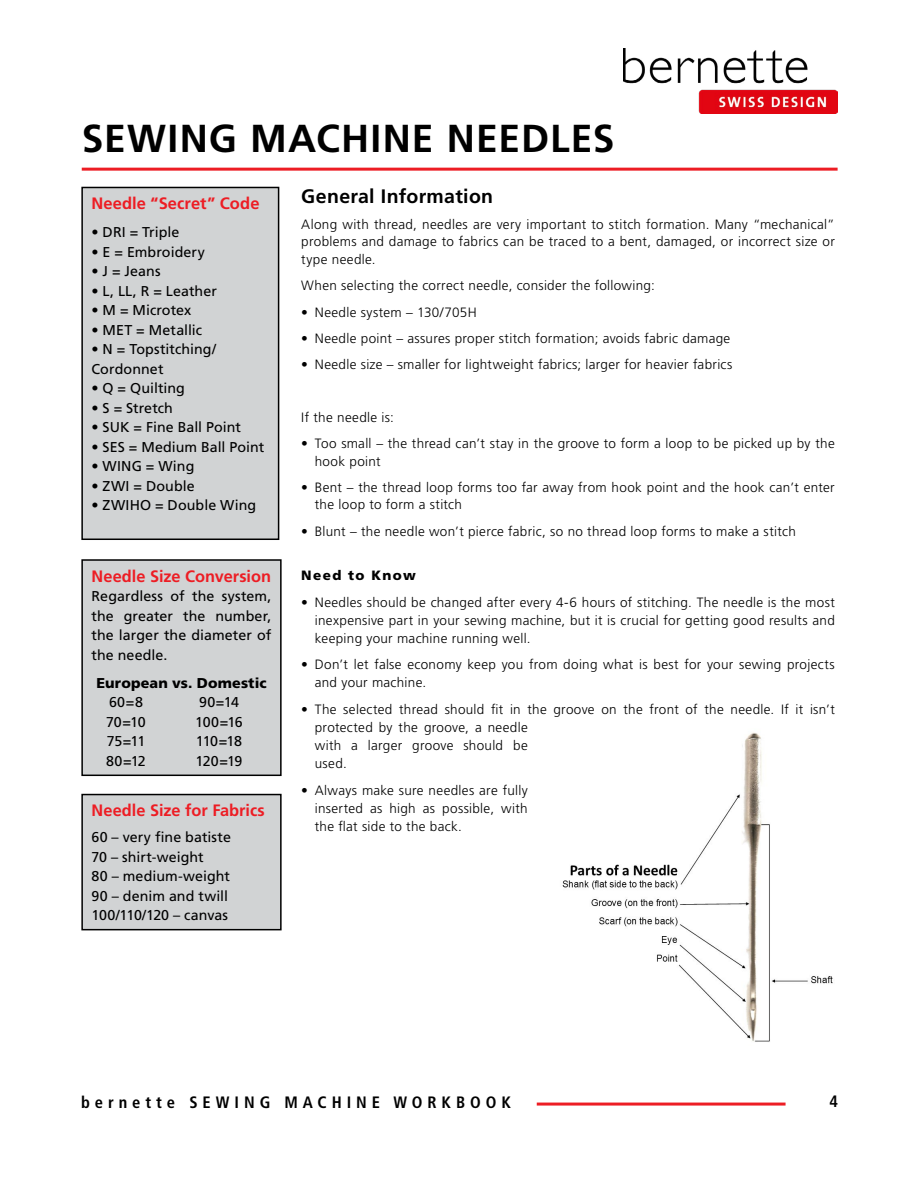
<style>
.page{position:relative;width:918px;height:1188px;background:#fff}
.page>*{position:absolute;margin:0;border:0;box-sizing:border-box;transform-origin:0 0}
.t1{font:700 39px "Frutiger LT Std";letter-spacing:.03em;color:#000}
.t2{font:700 19.5px "Frutiger LT Std";letter-spacing:.015em;color:#000}
.t3{font:700 16.5px "Frutiger LT Std";color:#ed1d24}
.t4{font:700 condensed 16.5px "Frutiger LT Std";letter-spacing:.3em;color:#000}
.t5{font:14.25px/19.5px "Frutiger LT Std";letter-spacing:.005em;color:#000}
.t6{font:900 14.25px "Frutiger LT Std";letter-spacing:.01em;color:#000}
.t7{font:300 13.5px/18px "Frutiger LT Std";letter-spacing:.025em;color:#000}
.t8{font:900 13.5px "Frutiger LT Std";letter-spacing:.1em;color:#000}
</style>
<div class="page">
<hr style="left:537px;top:1103px;width:249px;height:3px;background:#ed1d24">
<img style="left:624px;top:49px;width:214px;height:65px">
<hr style="left:82px;top:168px;width:756px;height:3px;background:#ed1d24">
<div style="left:82px;top:187px;width:197px;height:352px;background:#d1d3d4"></div>
<div style="left:81px;top:187px;width:198px;height:353px;border:2px solid #000"></div>
<div style="left:82px;top:560px;width:199px;height:215px;background:#d1d3d4"></div>
<div style="left:81px;top:559px;width:201px;height:217px;border:2px solid #000"></div>
<div style="left:82px;top:795px;width:199px;height:135px;background:#d1d3d4"></div>
<div style="left:81px;top:794px;width:201px;height:136px;border:2px solid #000"></div>
<img style="left:562px;top:732px;width:271px;height:310px">
<h1 class="t1" style="left:82px;top:116px;width:534px">SEWING MACHINE NEEDLES</h1>
<h2 class="t2" style="left:301px;top:184px;width:193px">General Information</h2>
<p class="t7" style="left:301px;top:215px;width:535px;text-align:justify">Along with thread, needles are very important to stitch formation. Many “mechanical” problems and damage to fabrics can be traced to a bent, damaged, or incorrect size or type needle.</p>
<p class="t7" style="left:301px;top:277px;width:355px">When selecting the correct needle, consider the following:</p>
<p class="t7" style="left:301px;top:303px;width:177px">• Needle system – 130/705H</p>
<p class="t7" style="left:301px;top:329px;width:431px">• Needle point – assures proper stitch formation; avoids fabric damage</p>
<p class="t7" style="left:301px;top:356px;width:433px">• Needle size – smaller for lightweight fabrics; larger for heavier fabrics</p>
<p class="t7" style="left:301px;top:408px;width:94px">If the needle is:</p>
<p class="t7" style="left:315px;top:435px;width:521px;text-indent:-14px">• Too small – the thread can’t stay in the groove to form a loop to be picked up by the hook point</p>
<p class="t7" style="left:315px;top:479px;width:521px;text-indent:-14px">• Bent – the thread loop forms too far away from hook point and the hook can’t enter the loop to form a stitch</p>
<p class="t7" style="left:301px;top:522px;width:496px">• Blunt – the needle won’t pierce fabric, so no thread loop forms to make a stitch</p>
<p class="t8" style="left:301px;top:567px;width:116px">Need to Know</p>
<p class="t7" style="left:315px;top:593px;width:522px;text-align:justify;text-indent:-14px">• Needles should be changed after every 4-6 hours of stitching. The needle is the most inexpensive part in your sewing machine, but it is crucial for getting good results and keeping your machine running well.</p>
<p class="t7" style="left:315px;top:656px;width:522px;text-indent:-14px">• Don’t let false economy keep you from doing what is best for your sewing projects and your machine.</p>
<p class="t7" style="left:315px;top:700px;width:522px;text-indent:-14px">• The selected thread should fit in the groove on the front of the needle. If it isn’t protected by the groove, a needle<br>with a larger groove should be<br>used.</p>
<p class="t7" style="left:315px;top:781px;width:214px;text-align:justify;text-indent:-14px">• Always make sure needles are fully inserted as high as possible, with the flat side to the back.</p>
<p class="t3" style="left:92px;top:194px;width:170px">Needle “Secret” Code</p>
<p class="t5" style="left:92px;top:223px;width:89px">• DRI = Triple</p>
<p class="t5" style="left:92px;top:242px;width:115px">• E = Embroidery</p>
<p class="t5" style="left:92px;top:262px;width:71px">• J = Jeans</p>
<p class="t5" style="left:92px;top:281px;width:127px">• L, LL, R = Leather</p>
<p class="t5" style="left:92px;top:301px;width:101px">• M = Microtex</p>
<p class="t5" style="left:92px;top:320px;width:112px">• MET = Metallic</p>
<p class="t5" style="left:92px;top:340px;width:126px">• N = Topstitching/<br>Cordonnet</p>
<p class="t5" style="left:92px;top:379px;width:95px">• Q = Quilting</p>
<p class="t5" style="left:92px;top:398px;width:83px">• S = Stretch</p>
<p class="t5" style="left:92px;top:418px;width:151px">• SUK = Fine Ball Point</p>
<p class="t5" style="left:92px;top:437px;width:174px">• SES = Medium Ball Point</p>
<p class="t5" style="left:92px;top:457px;width:104px">• WING = Wing</p>
<p class="t5" style="left:92px;top:476px;width:105px">• ZWI = Double</p>
<p class="t5" style="left:92px;top:496px;width:166px">• ZWIHO = Double Wing</p>
<p class="t3" style="left:92px;top:566px;width:181px">Needle Size Conversion</p>
<p class="t5" style="left:92px;top:587px;width:181px;text-align:justify">Regardless of the system, the greater the number, the larger the diameter of the needle.</p>
<p class="t6" style="left:96px;top:674px;width:172px">European vs. Domestic</p>
<p class="t5" style="left:109px;top:693px;width:35px">60=8</p>
<p class="t5" style="left:199px;top:693px;width:41px">90=14</p>
<p class="t5" style="left:106px;top:712px;width:41px">70=10</p>
<p class="t5" style="left:195px;top:712px;width:49px">100=16</p>
<p class="t5" style="left:107px;top:732px;width:40px">75=11</p>
<p class="t5" style="left:196px;top:732px;width:48px">110=18</p>
<p class="t5" style="left:106px;top:751px;width:41px">80=12</p>
<p class="t5" style="left:196px;top:751px;width:48px">120=19</p>
<p class="t3" style="left:92px;top:801px;width:175px">Needle Size for Fabrics</p>
<p class="t5" style="left:92px;top:828px;width:141px">60 – very fine batiste<br>70 – shirt-weight<br>80 – medium-weight<br>90 – denim and twill<br>100/110/120 – canvas</p>
<p class="t4" style="left:81px;top:1092px;width:431px">bernette SEWING MACHINE WORKBOOK</p>
<p class="t4" style="left:829px;top:1092px;width:10px">4</p>
</div>
